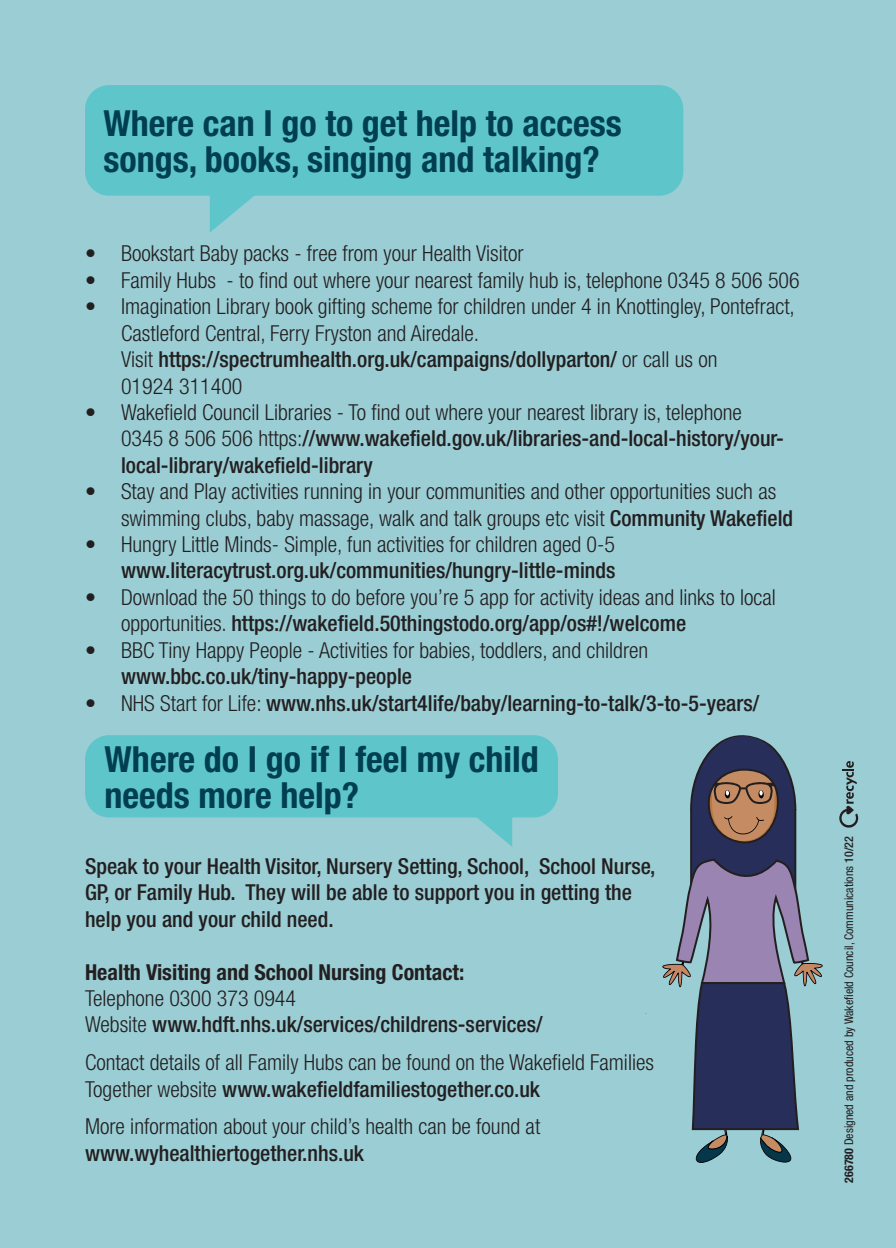
<style>
.page{position:relative;width:896px;height:1248px;background:#fff}
.page>*{position:absolute;margin:0;border:0;box-sizing:border-box;transform-origin:0 0}
.t1{font:700 condensed 36px/36px "Helvetica Neue";color:#013e51}
.t2{font:300 condensed 22px/26.4px "Helvetica Neue";color:#231f20}
.t3{font:500 condensed 22px/26.4px "Helvetica Neue";color:#231f20}
.t4{font:700 condensed 22px "Helvetica Neue";color:#231f20}
.t5{font:condensed 12px "Helvetica Neue";color:#231f20}
.s1{font-weight:500}
.s2{font-weight:300}
.s3{font-weight:700}
</style>
<div class="page">
<div style="left:0;top:0;width:896px;height:1247px;background:#9acdd4"></div>
<div style="left:85px;top:85px;width:598px;height:111px;background:#5ec6ca;border-radius:24px"></div>
<svg style="left:210px;top:195px;width:57px;height:37px"></svg>
<div style="left:85px;top:735px;width:473px;height:82px;background:#5ec6ca;border-radius:24px"></div>
<svg style="left:455px;top:817px;width:57px;height:29px"></svg>
<svg style="left:662px;top:735px;width:160px;height:428px"></svg>
<svg style="left:839px;top:761px;width:19px;height:66px"></svg>
<h1 class="t1" style="left:103px;top:104px;width:520px">Where can I go to get help to access songs, books, singing and talking?</h1>
<p class="t2" style="left:85px;top:240px;width:440px">• Bookstart Baby packs - free from your Health Visitor</p>
<p class="t2" style="left:85px;top:267px;width:716px">• Family Hubs - to find out where your nearest family hub is, telephone 0345 8 506 506</p>
<p class="t2" style="left:121px;top:293px;width:675px;text-indent:-36px">• Imagination Library book gifting scheme for children under 4 in Knottingley, Pontefract, Castleford Central, Ferry Fryston and Airedale.<br>Visit <span class="s1">https://spectrumhealth.org.uk/campaigns/dollyparton/</span> or call us on<br>01924 311400</p>
<p class="t2" style="left:121px;top:399px;width:664px;text-indent:-36px">• Wakefield Council Libraries - To find out where your nearest library is, telephone<br>0345 8 506 506 https:<span class="s1">//www.wakefield.gov.uk/libraries-and-local-history/your&shy;local-library/wakefield-library</span></p>
<p class="t2" style="left:121px;top:478px;width:673px;text-indent:-36px">• Stay and Play activities running in your communities and other opportunities such as swimming clubs, baby massage, walk and talk groups etc visit <span class="s1">Community Wakefield</span></p>
<p class="t2" style="left:85px;top:531px;width:531px">• Hungry Little Minds- Simple, fun activities for children aged 0-5</p>
<p class="t3" style="left:121px;top:557px;width:496px">www.literacytrust.org.uk/communities/hungry-little-minds</p>
<p class="t2" style="left:121px;top:583px;width:656px;text-indent:-36px">• Download the 50 things to do before you’re 5 app for activity ideas and links to local opportunities. <span class="s1">https://wakefield.50thingstodo.org/app/os#!/welcome</span></p>
<p class="t2" style="left:85px;top:636px;width:565px">• BBC Tiny Happy People - Activities for babies, toddlers, and children</p>
<p class="t3" style="left:121px;top:662px;width:293px">www.bbc.co.uk/tiny-happy-people</p>
<p class="t3" style="left:85px;top:689px;width:675px"><span class="s2">• NHS Start for Life:</span> www.nhs.uk/start4life/baby/learning-to-talk/3-to-5-years/</p>
<h1 class="t1" style="left:105px;top:740px;width:436px">Where do I go if I feel my child needs more help?</h1>
<p class="t3" style="left:85px;top:852px;width:572px">Speak to your Health Visitor, Nursery Setting, School, School Nurse,<br>GP, or Family Hub. They will be able to support you in getting the help you and your child need.</p>
<p class="t4" style="left:85px;top:958px;width:381px">Health Visiting and School Nursing Contact:</p>
<p class="t3" style="left:85px;top:984px;width:459px"><span class="s2">Telephone 0300 373 0944<br>Website</span> www.hdft.nhs.uk/services/childrens-services/</p>
<p class="t2" style="left:85px;top:1048px;width:570px">Contact details of all Family Hubs can be found on the Wakefield Families<br>Together website <span class="s1">www.wakefieldfamiliestogether.co.uk</span></p>
<p class="t2" style="left:85px;top:1112px;width:457px">More information about your child’s health can be found at</p>
<p class="t3" style="left:85px;top:1139px;width:280px">www.wyhealthiertogether.nhs.uk</p>
<p class="t5" style="left:842px;top:1182px;width:348px;rotate:-90deg"><span class="s3">266780</span> Designed and produced by Wakefield Council, Communications <span class="s1">10/22</span></p>
</div>
